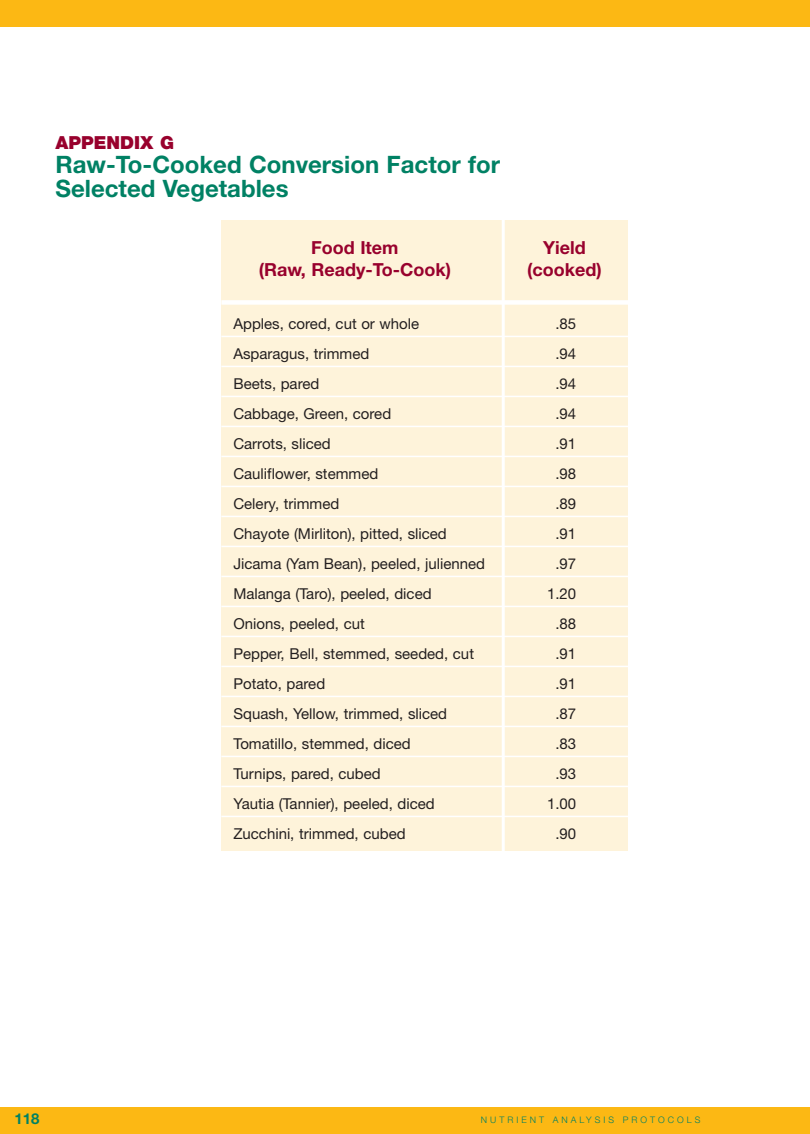
<style>
.page{position:relative;width:810px;height:1134px;background:#fff}
.page>*{position:absolute;margin:0;border:0;box-sizing:border-box;transform-origin:0 0}
.t1{font:700 24px/24px "Helvetica Neue";color:#008164}
.t2{font:700 18px/22.5px "Helvetica Neue";color:#98012d;text-align:center}
.t3{font:900 18px "Helvetica Neue";color:#98012d}
.t4{font:15px/30px "Helvetica Neue";color:#231f20}
.t5{font:700 15px "Helvetica Neue";color:#008164}
.t6{font:300 9px "Helvetica Neue";letter-spacing:.335em;color:#008164}
</style>
<div class="page">
<div style="left:0;top:0;width:810px;height:27px;background:#fcb814"></div>
<div style="left:0;top:1107px;width:810px;height:27px;background:#fcb814"></div>
<div style="left:221px;top:220px;width:407px;height:631px;background:#fef3da"></div>
<hr style="left:502px;top:216px;width:3px;height:679px;background:#fff">
<div style="left:221px;top:300px;width:481px;height:5px;background:#fff"></div>
<hr style="left:221px;top:336px;width:481px;height:1px;background:#fff">
<hr style="left:221px;top:366px;width:481px;height:1px;background:#fff">
<hr style="left:221px;top:396px;width:481px;height:1px;background:#fff">
<hr style="left:221px;top:426px;width:481px;height:1px;background:#fff">
<hr style="left:221px;top:456px;width:481px;height:1px;background:#fff">
<hr style="left:221px;top:486px;width:481px;height:1px;background:#fff">
<hr style="left:221px;top:516px;width:481px;height:1px;background:#fff">
<hr style="left:221px;top:546px;width:481px;height:1px;background:#fff">
<hr style="left:221px;top:576px;width:481px;height:1px;background:#fff">
<hr style="left:221px;top:606px;width:481px;height:1px;background:#fff">
<hr style="left:221px;top:636px;width:481px;height:1px;background:#fff">
<hr style="left:221px;top:666px;width:481px;height:1px;background:#fff">
<hr style="left:221px;top:696px;width:481px;height:1px;background:#fff">
<hr style="left:221px;top:726px;width:481px;height:1px;background:#fff">
<hr style="left:221px;top:756px;width:481px;height:1px;background:#fff">
<hr style="left:221px;top:786px;width:481px;height:1px;background:#fff">
<hr style="left:221px;top:816px;width:481px;height:1px;background:#fff">
<p class="t3" style="left:56px;top:136px;width:120px">APPENDIX G</p>
<h1 class="t1" style="left:56px;top:155px;width:446px">Raw-To-Cooked Conversion Factor for<br>Selected Vegetables</h1>
<p class="t2" style="left:259px;top:238px;width:194px">Food Item<br>(Raw, Ready-To-Cook)</p>
<p class="t4" style="left:233px;top:310px;width:253px">Apples, cored, cut or whole<br>Asparagus, trimmed<br>Beets, pared<br>Cabbage, Green, cored<br>Carrots, sliced<br>Cauliflower, stemmed<br>Celery, trimmed<br>Chayote (Mirliton), pitted, sliced<br>Jicama (Yam Bean), peeled, julienned<br>Malanga (Taro), peeled, diced<br>Onions, peeled, cut<br>Pepper, Bell, stemmed, seeded, cut<br>Potato, pared<br>Squash, Yellow, trimmed, sliced<br>Tomatillo, stemmed, diced<br>Turnips, pared, cubed<br>Yautia (Tannier), peeled, diced<br>Zucchini, trimmed, cubed</p>
<p class="t2" style="left:527px;top:238px;width:76px">Yield (cooked)</p>
<p class="t4" style="left:547px;top:310px;width:31px;text-align:center">.85 .94 .94 .94 .91 .98 .89 .91 .97<br>1.20 .88 .91 .91 .87 .83 .93<br>1.00 .90</p>
<p class="t5" style="left:15px;top:1113px;width:27px">118</p>
<p class="t6" style="left:481px;top:1117px;width:221px">NUTRIENT ANALYSIS PROTOCOLS</p>
</div>
